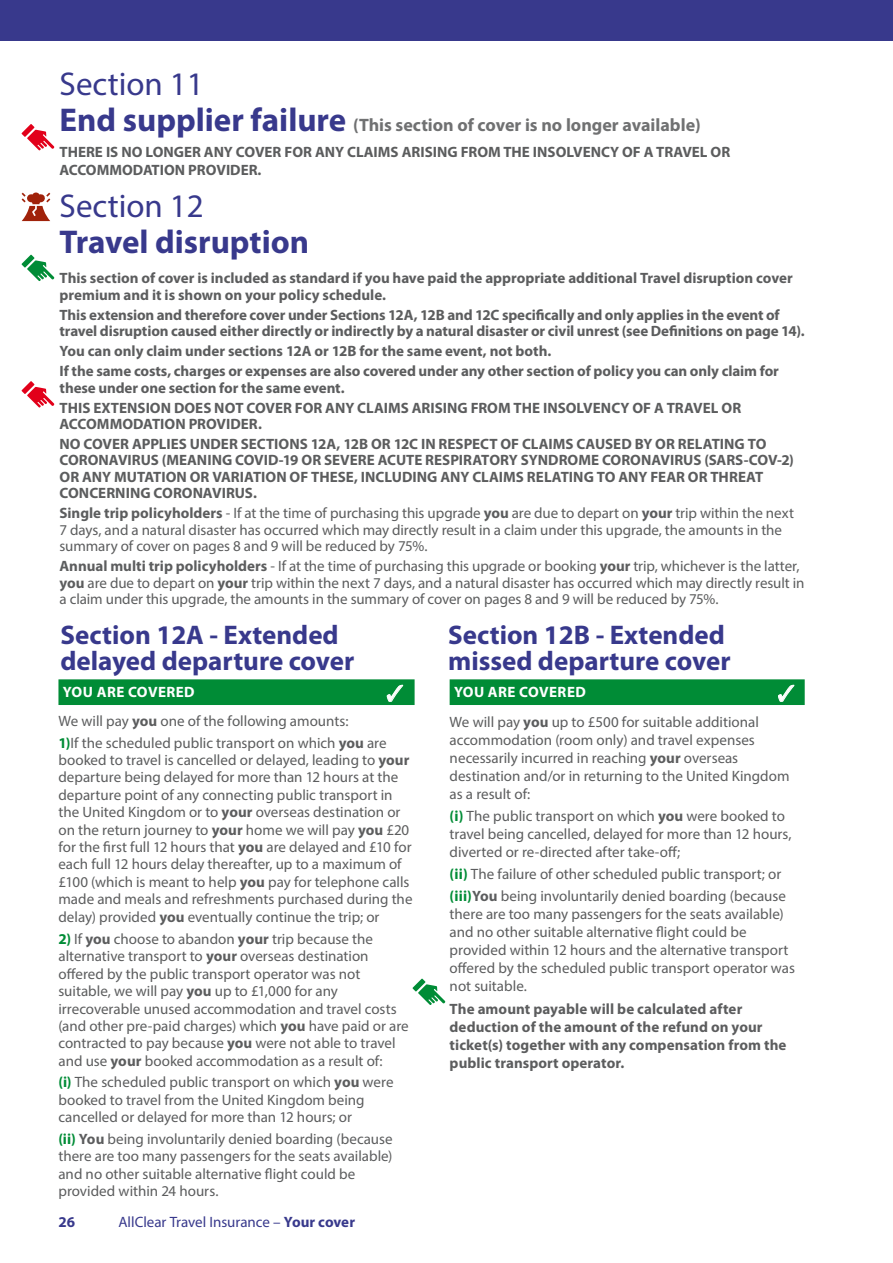
<style>
.page{position:relative;width:893px;height:1263px;background:#fff}
.page>*{position:absolute;margin:0;border:0;box-sizing:border-box;transform-origin:0 0}
.t1{font:33px "Myriad Pro";color:#38398c}
.t2{font:700 33px "Myriad Pro";color:#38398c}
.t3{font:700 27px/25.5px "Myriad Pro";color:#38398c}
.t4{font:700 18px "Myriad Pro";color:#707172}
.t5{font:15px/17.4px "Myriad Pro";color:#5c5d5e}
.t6{font:700 15px/18px "Myriad Pro";color:#5c5d5e}
.t7{font:15px "Myriad Pro";color:#38398c}
.t8{font:700 15px "Myriad Pro";color:#38398c}
.s1{font-size:33px;color:#38398c}
.s2{color:#fff}
.s3{font-weight:700}
.s4{font-weight:700;color:#fff}
.s5{font-weight:700;color:#008c36}
</style>
<div class="page">
<div style="left:0;top:0;width:893px;height:41px;background:#38398c"></div>
<svg style="left:22px;top:124px;width:32px;height:26px"></svg>
<div style="left:450px;top:679px;width:355px;height:26px;background:#008c36"></div>
<svg style="left:412px;top:978px;width:33px;height:27px"></svg>
<svg style="left:22px;top:255px;width:32px;height:26px"></svg>
<svg style="left:22px;top:381px;width:32px;height:27px"></svg>
<svg style="left:22px;top:192px;width:28px;height:29px"></svg>
<div style="left:58px;top:679px;width:357px;height:26px;background:#008c36"></div>
<h1 class="t1" style="left:60px;top:63px;width:146px">Section 11</h1>
<p class="t4" style="left:60px;top:113px;width:643px"><span class="s1">End supplier failure</span> (This section of cover is no longer available)</p>
<p class="t6" style="left:60px;top:143px;width:672px">THERE IS NO LONGER ANY COVER FOR ANY CLAIMS ARISING FROM THE INSOLVENCY OF A TRAVEL OR<br>ACCOMMODATION PROVIDER.<span class="s2">Y</span></p>
<h1 class="t1" style="left:60px;top:186px;width:146px">Section 12</h1>
<h1 class="t2" style="left:60px;top:221px;width:251px">Travel disruption</h1>
<p class="t6" style="left:60px;top:270px;width:735px;line-height:16.5px">This section of cover is included as standard if you have paid the appropriate additional Travel disruption cover premium and it is shown on your policy schedule.</p>
<p class="t6" style="left:60px;top:306px;width:746px;line-height:16.5px">This extension and therefore cover under Sections 12A, 12B and 12C specifically and only applies in the event of travel disruption caused either directly or indirectly by a natural disaster or civil unrest (see Definitions on page 14).</p>
<p class="t6" style="left:60px;top:341px;width:721px;line-height:20px">You can only claim under sections 12A or 12B for the same event, not both.<br>If the same costs, charges or expenses are also covered under any other section of policy you can only claim for</p>
<p class="t6" style="left:60px;top:377px;width:683px;line-height:20px">these under one section for the same event.<br>THIS EXTENSION DOES NOT COVER FOR ANY CLAIMS ARISING FROM THE INSOLVENCY OF A TRAVEL OR</p>
<p class="t6" style="left:60px;top:413px;width:708px;line-height:20px">ACCOMMODATION PROVIDER.<br>NO COVER APPLIES UNDER SECTIONS 12A, 12B OR 12C IN RESPECT OF CLAIMS CAUSED BY OR RELATING TO</p>
<p class="t6" style="left:60px;top:452px;width:736px;line-height:16.5px">CORONAVIRUS (MEANING COVID-19 OR SEVERE ACUTE RESPIRATORY SYNDROME CORONAVIRUS (SARS-COV-2)<br>OR ANY MUTATION OR VARIATION OF THESE, INCLUDING ANY CLAIMS RELATING TO ANY FEAR OR THREAT<br>CONCERNING CORONAVIRUS.</p>
<p class="t5" style="left:60px;top:505px;width:736px;line-height:16.5px"><span class="s3">Single trip policyholders</span> - If at the time of purchasing this upgrade <span class="s3">you</span> are due to depart on <span class="s3">your</span> trip within the next<br>7 days, and a natural disaster has occurred which may directly result in a claim under this upgrade, the amounts in the summary of cover on pages 8 and 9 will be reduced by 75%.</p>
<p class="t5" style="left:60px;top:558px;width:746px;line-height:16.5px"><span class="s3">Annual multi trip policyholders</span> - If at the time of purchasing this upgrade or booking <span class="s3">your</span> trip, whichever is the latter, <span class="s3">you</span> are due to depart on <span class="s3">your</span> trip within the next 7 days, and a natural disaster has occurred which may directly result in a claim under this upgrade, the amounts in the summary of cover on pages 8 and 9 will be reduced by 75%.</p>
<h2 class="t3" style="left:61px;top:621px;width:295px">Section 12A - Extended delayed departure cover</h2>
<p class="t5" style="left:58px;top:677px;width:291px;line-height:28.8px"><span class="s4">YOU ARE COVERED<br></span>We will pay <span class="s3">you</span> one of the following amounts:</p>
<p class="t5" style="left:58px;top:734px;width:356px"><span class="s5">1)</span>If the scheduled public transport on which <span class="s3">you</span> are booked to travel is cancelled or delayed, leading to <span class="s3">your </span>departure being delayed for more than 12 hours at the departure point of any connecting public transport in the United Kingdom or to <span class="s3">your</span> overseas destination or on the return journey to <span class="s3">your</span> home we will pay <span class="s3">you</span> £20 for the first full 12 hours that <span class="s3">you</span> are delayed and £10 for each full 12 hours delay thereafter, up to a maximum of £100 (which is meant to help <span class="s3">you</span> pay for telephone calls made and meals and refreshments purchased during the delay) provided <span class="s3">you</span> eventually continue the trip; or</p>
<p class="t5" style="left:58px;top:930px;width:352px"><span class="s5">2)</span> If <span class="s3">you</span> choose to abandon <span class="s3">your</span> trip because the alternative transport to <span class="s3">your</span> overseas destination offered by the public transport operator was not suitable, we will pay <span class="s3">you</span> up to £1,000 for any irrecoverable unused accommodation and travel costs (and other pre-paid charges) which <span class="s3">you</span> have paid or are contracted to pay because <span class="s3">you</span> were not able to travel and use <span class="s3">your</span> booked accommodation as a result of:</p>
<p class="t5" style="left:58px;top:1073px;width:337px"><span class="s5">(i)</span> The scheduled public transport on which <span class="s3">you</span> were booked to travel from the United Kingdom being cancelled or delayed for more than 12 hours; or</p>
<p class="t5" style="left:58px;top:1130px;width:336px"><span class="s5">(ii)</span> <span class="s3">You</span> being involuntarily denied boarding (because there are too many passengers for the seats available) and no other suitable alternative flight could be provided within 24 hours.</p>
<p class="t8" style="left:58px;top:1212px;width:18px">26</p>
<p class="t7" style="left:118px;top:1213px;width:238px">AllClear Travel Insurance – <span class="s3">Your cover</span></p>
<h2 class="t3" style="left:448px;top:621px;width:284px">Section 12B - Extended missed departure cover</h2>
<p class="t5" style="left:450px;top:677px;width:311px;line-height:29.4px"><span class="s4">YOU ARE COVERED<br></span>We will pay <span class="s3">you</span> up to £500 for suitable additional</p>
<p class="t5" style="left:450px;top:730px;width:341px;line-height:18px">accommodation (room only) and travel expenses necessarily incurred in reaching <span class="s3">your</span> overseas destination and/or in returning to the United Kingdom as a result of:</p>
<p class="t5" style="left:450px;top:806px;width:344px;line-height:18px"><span class="s5">(i)</span> The public transport on which <span class="s3">you</span> were booked to travel being cancelled, delayed for more than 12 hours, diverted or re-directed after take-off;</p>
<p class="t5" style="left:450px;top:863px;width:338px;line-height:22.2px"><span class="s5">(ii)</span> The failure of other scheduled public transport; or <span class="s5">(iii)</span><span class="s3">You</span> being involuntarily denied boarding (because</p>
<p class="t5" style="left:450px;top:905px;width:347px;line-height:18px">there are too many passengers for the seats available) and no other suitable alternative flight could be provided within 12 hours and the alternative transport offered by the scheduled public transport operator was not suitable.</p>
<p class="t6" style="left:450px;top:999px;width:338px">The amount payable will be calculated after deduction of the amount of the refund on your ticket(s) together with any compensation from the public transport operator.</p>
</div>
